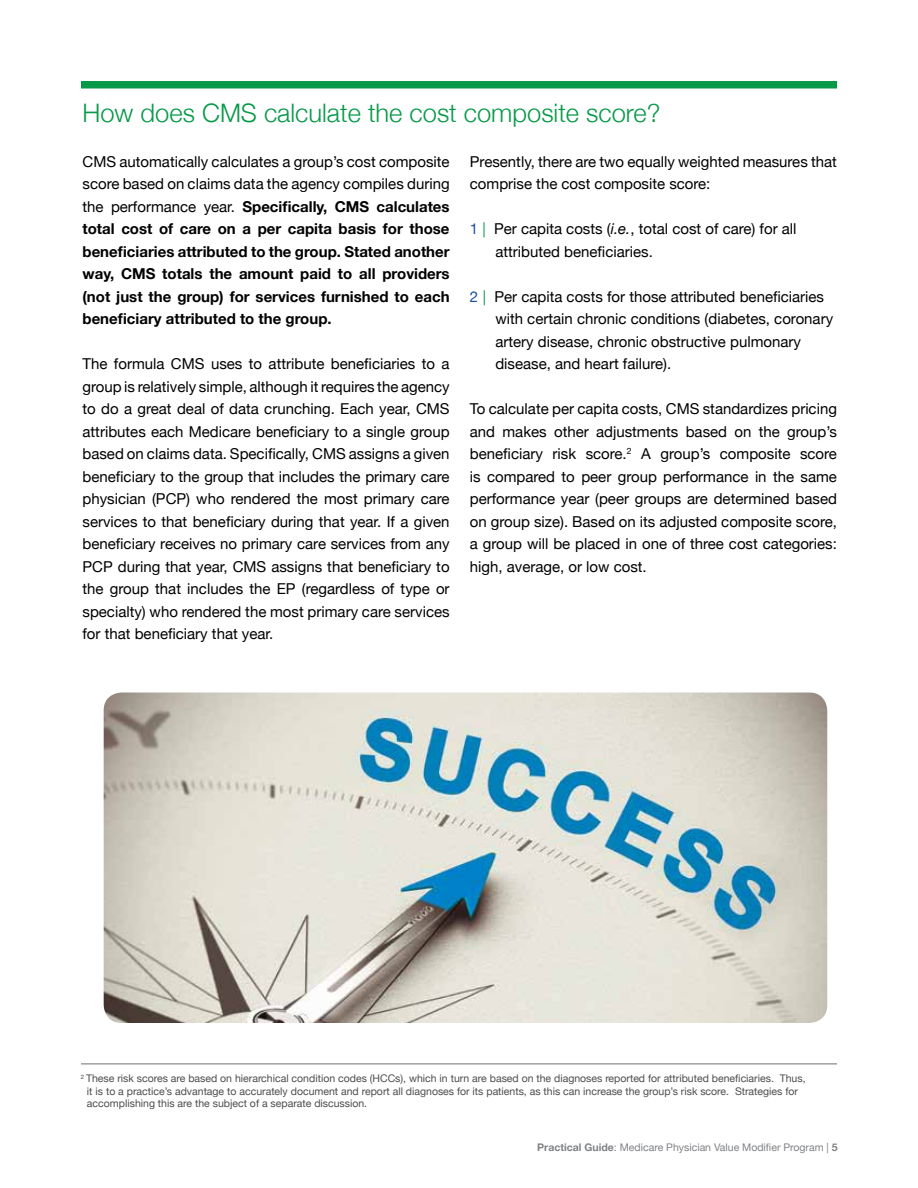
<style>
.page{position:relative;width:918px;height:1188px;background:#fff}
.page>*{position:absolute;margin:0;border:0;box-sizing:border-box;transform-origin:0 0}
.t1{font:300 25.5px "Helvetica Neue";color:#069948}
.t2{font:15px/22.5px "Helvetica Neue";color:#000}
.t3{font:700 15px/22.5px "Helvetica Neue";color:#000;text-align:justify}
.t4{font:10.5px/12.6px "Helvetica Neue";color:#4d4d4f}
.t5{font:10.5px "Helvetica Neue";color:#808285}
.s1{font-weight:400}
.s2{color:#1d4e9f}
.s3{color:#069948}
.s4{font-style:italic}
.s5{font-weight:700}
</style>
<div class="page">
<div style="left:81px;top:81px;width:756px;height:7px;background:#069948"></div>
<hr style="left:81px;top:1064px;width:756px;height:1px;background:#6d6e71">
<img style="left:104px;top:693px;width:723px;height:330px">
<h1 class="t1" style="left:83px;top:92px;width:579px">How does CMS calculate the cost composite score?</h1>
<p class="t3" style="left:83px;top:150px;width:369px"><span class="s1">CMS automatically calculates a group’s cost composite score based on claims data the agency compiles during the performance year.</span> Specifically, CMS calculates total cost of care on a per capita basis for those beneficiaries attributed to the group. Stated another way, CMS totals the amount paid to all providers (not just the group) for services furnished to each beneficiary attributed to the group.</p>
<p class="t2" style="left:83px;top:353px;width:369px;text-align:justify">The formula CMS uses to attribute beneficiaries to a group is relatively simple, although it requires the agency to do a great deal of data crunching. Each year, CMS attributes each Medicare beneficiary to a single group based on claims data. Specifically, CMS assigns a given beneficiary to the group that includes the primary care physician (PCP) who rendered the most primary care services to that beneficiary during that year. If a given beneficiary receives no primary care services from any PCP during that year, CMS assigns that beneficiary to the group that includes the EP (regardless of type or specialty) who rendered the most primary care services for that beneficiary that year.</p>
<p class="t2" style="left:470px;top:151px;width:369px">Presently, there are two equally weighted measures that comprise the cost composite score:</p>
<p class="t2" style="left:495px;top:218px;width:303px;text-indent:-26px"><span class="s2">1</span> <span class="s3">|</span> Per capita costs (<span class="s4">i.e.</span>, total cost of care) for all attributed beneficiaries.</p>
<p class="t2" style="left:495px;top:286px;width:339px;text-indent:-26px"><span class="s2">2</span> <span class="s3">|</span> Per capita costs for those attributed beneficiaries with certain chronic conditions (diabetes, coronary artery disease, chronic obstructive pulmonary disease, and heart failure).</p>
<p class="t2" style="left:470px;top:398px;width:369px;text-align:justify">To calculate per capita costs, CMS standardizes pricing and makes other adjustments based on the group’s beneficiary risk score.<sup>2</sup> A group’s composite score is compared to peer group performance in the same performance year (peer groups are determined based on group size). Based on its adjusted composite score, a group will be placed in one of three cost categories: high, average, or low cost.</p>
<p class="t4" style="left:87px;top:1073px;width:720px;text-indent:-6px"><sup>2</sup> These risk scores are based on hierarchical condition codes (HCCs), which in turn are based on the diagnoses reported for attributed beneficiaries. Thus, it is to a practice’s advantage to accurately document and report all diagnoses for its patients, as this can increase the group’s risk score. Strategies for accomplishing this are the subject of a separate discussion.</p>
<p class="t5" style="left:537px;top:1140px;width:302px"><span class="s5">Practical Guide</span>: Medicare Physician Value Modifier Program | <span class="s5">5</span></p>
</div>
